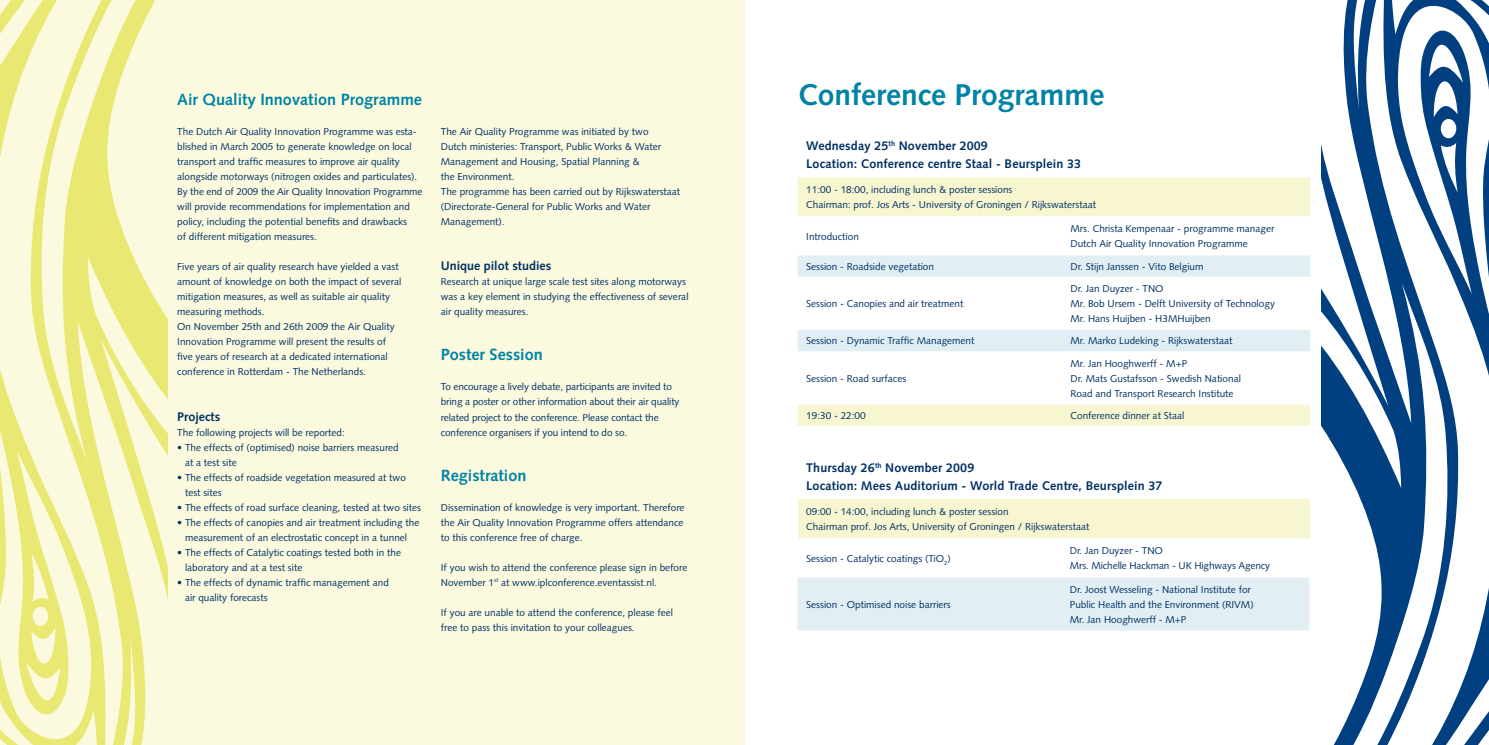
<style>
.page{position:relative;width:1489px;height:745px;background:#fff}
.page>*{position:absolute;margin:0;border:0;box-sizing:border-box;transform-origin:0 0}
.t1{font:700 30px "Syntax";color:#0083a4}
.t2{font:700 16.25px "Syntax";color:#0083a4}
.t3{font:700 12.5px/17.5px "Syntax";letter-spacing:.01em;color:#003063}
.t4{font:10px/15px "Syntax";color:#003063}
</style>
<div class="page">
<div style="left:0;top:0;width:744px;height:744px;background:#fbfadf"></div>
<svg style="left:0;top:0;width:168px;height:744px"></svg>
<svg style="left:1321px;top:0;width:167px;height:744px"></svg>
<div style="left:797px;top:177px;width:512px;height:248px;background:#f8f6d1"></div>
<svg style="left:797px;top:216px;width:512px;height:188px"></svg>
<svg style="left:797px;top:255px;width:512px;height:96px"></svg>
<div style="left:797px;top:499px;width:512px;height:39px;background:#f8f6d1"></div>
<svg style="left:798px;top:538px;width:511px;height:92px"></svg>
<h2 class="t2" style="left:177px;top:90px;width:246px">Air Quality Innovation Programme</h2>
<p class="t4" style="left:177px;top:124px;width:247px">The Dutch Air Quality Innovation Programme was esta&shy;blished in March 2005 to generate knowledge on local transport and traffic measures to improve air quality alongside motorways (nitrogen oxides and particulates).<br>By the end of 2009 the Air Quality Innovation Programme will provide recommendations for implementation and policy, including the potential benefits and drawbacks<br>of different mitigation measures.</p>
<p class="t4" style="left:177px;top:259px;width:225px">Five years of air quality research have yielded a vast amount of knowledge on both the impact of several mitigation measures, as well as suitable air quality measuring methods.<br>On November 25th and 26th 2009 the Air Quality Innovation Programme will present the results of five years of research at a dedicated international conference in Rotterdam - The Netherlands.</p>
<p class="t3" style="left:177px;top:407px;width:45px">Projects</p>
<p class="t4" style="left:177px;top:424px;width:169px">The following projects will be reported:</p>
<p class="t4" style="left:185px;top:439px;width:215px;text-indent:-8px">• The effects of (optimised) noise barriers measured at a test site</p>
<p class="t4" style="left:185px;top:469px;width:222px;text-indent:-8px">• The effects of roadside vegetation measured at two test sites</p>
<p class="t4" style="left:177px;top:499px;width:245px">• The effects of road surface cleaning, tested at two sites</p>
<p class="t4" style="left:177px;top:514px;width:243px;text-align:center">• The effects of canopies and air treatment including the measurement of an electrostatic concept in a tunnel</p>
<p class="t4" style="left:185px;top:544px;width:217px;text-indent:-8px">• The effects of Catalytic coatings tested both in the laboratory and at a test site</p>
<p class="t4" style="left:185px;top:574px;width:205px;text-indent:-8px">• The effects of dynamic traffic management and air quality forecasts</p>
<p class="t4" style="left:441px;top:124px;width:241px">The Air Quality Programme was initiated by two<br>Dutch ministeries: Transport, Public Works &amp; Water Management and Housing, Spatial Planning &amp;<br>the Environment.<br>The programme has been carried out by Rijkswaterstaat (Directorate-General for Public Works and Water Management).</p>
<p class="t3" style="left:441px;top:257px;width:112px">Unique pilot studies</p>
<p class="t4" style="left:441px;top:274px;width:249px">Research at unique large scale test sites along motorways was a key element in studying the effectiveness of several air quality measures.</p>
<h2 class="t2" style="left:441px;top:345px;width:103px">Poster Session</h2>
<p class="t4" style="left:441px;top:379px;width:240px">To encourage a lively debate, participants are invited to bring a poster or other information about their air quality related project to the conference. Please contact the conference organisers if you intend to do so.</p>
<h2 class="t2" style="left:441px;top:465px;width:87px">Registration</h2>
<p class="t4" style="left:441px;top:499px;width:245px;text-align:justify">Dissemination of knowledge is very important. Therefore the Air Quality Innovation Programme offers attendance to this conference free of charge.</p>
<p class="t4" style="left:441px;top:559px;width:248px">If you wish to attend the conference please sign in before<br>November 1<sup>st</sup> at www.iplconference.eventassist.nl.</p>
<p class="t4" style="left:441px;top:604px;width:234px">If you are unable to attend the conference, please feel free to pass this invitation to your colleagues.</p>
<h1 class="t1" style="left:797px;top:77px;width:308px">Conference Programme</h1>
<p class="t3" style="left:806px;top:137px;width:276px">Wednesday 25<sup>th</sup> November 2009<br>Location: Conference centre Staal - Beursplein 33</p>
<p class="t4" style="left:806px;top:182px;width:291px">11:00 - 18:00, including lunch &amp; poster sessions<br>Chairman: prof. Jos Arts - University of Groningen / Rijkswaterstaat</p>
<p class="t4" style="left:806px;top:228px;width:54px">Introduction</p>
<p class="t4" style="left:1070px;top:221px;width:205px">Mrs. Christa Kempenaar - programme manager<br>Dutch Air Quality Innovation Programme</p>
<p class="t4" style="left:806px;top:259px;width:129px">Session - Roadside vegetation</p>
<p class="t4" style="left:1070px;top:259px;width:134px">Dr. Stijn Janssen - Vito Belgium</p>
<p class="t4" style="left:806px;top:296px;width:159px">Session - Canopies and air treatment</p>
<p class="t4" style="left:1070px;top:281px;width:206px">Dr. Jan Duyzer - TNO<br>Mr. Bob Ursem - Delft University of Technology<br>Mr. Hans Huijben - H3MHuijben</p>
<p class="t4" style="left:806px;top:333px;width:170px">Session - Dynamic Traffic Management</p>
<p class="t4" style="left:1070px;top:333px;width:163px">Mr. Marko Ludeking - Rijkswaterstaat</p>
<p class="t4" style="left:806px;top:370px;width:102px">Session - Road surfaces</p>
<p class="t4" style="left:1070px;top:355px;width:172px">Mr. Jan Hooghwerff - M+P<br>Dr. Mats Gustafsson - Swedish National<br>Road and Transport Research Institute</p>
<p class="t4" style="left:806px;top:407px;width:61px">19:30 - 22:00</p>
<p class="t4" style="left:1070px;top:407px;width:115px">Conference dinner at Staal</p>
<p class="t3" style="left:806px;top:459px;width:357px">Thursday 26<sup>th</sup> November 2009<br>Location: Mees Auditorium - World Trade Centre, Beursplein 37</p>
<p class="t4" style="left:806px;top:504px;width:285px">09:00 - 14:00, including lunch &amp; poster session<br>Chairman prof. Jos Arts, University of Groningen / Rijkswaterstaat</p>
<p class="t4" style="left:806px;top:550px;width:146px">Session - Catalytic coatings (TiO<sub>2</sub>)</p>
<p class="t4" style="left:1069px;top:543px;width:202px">Dr. Jan Duyzer - TNO<br>Mrs. Michelle Hackman - UK Highways Agency</p>
<p class="t4" style="left:806px;top:596px;width:146px">Session - Optimised noise barriers</p>
<p class="t4" style="left:1069px;top:581px;width:185px">Dr. Joost Wesseling - National Institute for<br>Public Health and the Environment (RIVM)<br>Mr. Jan Hooghwerff - M+P</p>
</div>
